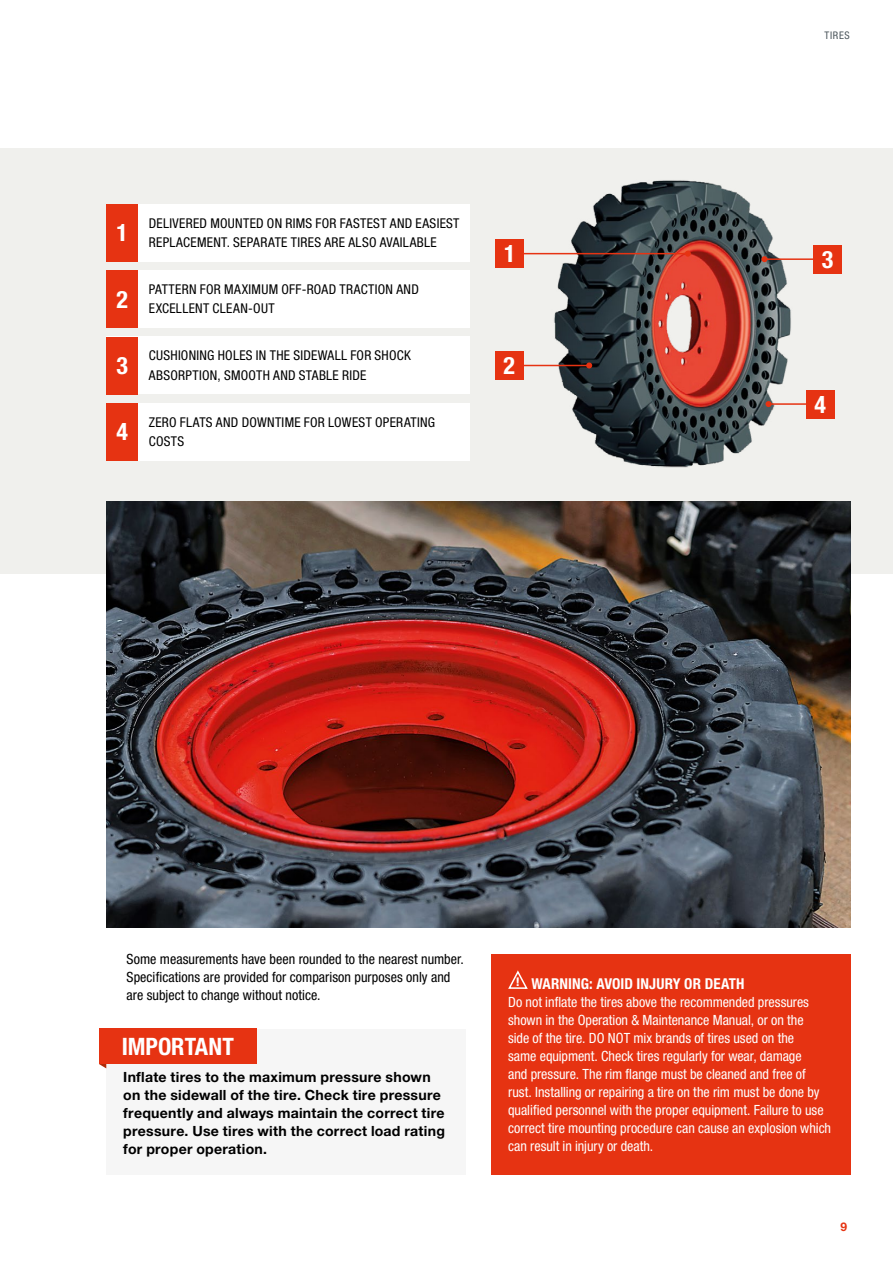
<style>
.page{position:relative;width:893px;height:1263px;background:#fff}
.page>*{position:absolute;margin:0;border:0;box-sizing:border-box;transform-origin:0 0}
.t1{font:700 condensed 24px "Helvetica Neue LT Pro";color:#fff}
.t2{font:700 condensed 15px "Helvetica Neue LT Pro";letter-spacing:.005em;color:#fff}
.t3{font:condensed 14.1px/18px "Helvetica Neue LT Pro";color:#fff}
.t4{font:700 14.1px/18px "Helvetica Neue LT Pro";letter-spacing:.02em;color:#000}
.t5{font:condensed 14.1px/18px "Helvetica Neue LT Pro";letter-spacing:.005em;color:#000}
.t6{font:condensed 13.5px/19.5px "Helvetica Neue LT Pro";letter-spacing:.02em;color:#000}
.t7{font:700 12px "Helvetica Neue LT Pro";color:#e63312}
.t8{font:condensed 10.5px "Helvetica Neue LT Pro";letter-spacing:.065em;color:#4c565c}
</style>
<div class="page">
<div style="left:0;top:149px;width:893px;height:425px;background:#f0f0ed"></div>
<div style="left:106px;top:1029px;width:360px;height:146px;background:#f6f6f6"></div>
<svg style="left:99px;top:1064px;width:7px;height:4px"></svg>
<div style="left:99px;top:1029px;width:157px;height:35px;background:#e63312"></div>
<div style="left:491px;top:953px;width:359px;height:221px;background:#e63312"></div>
<svg style="left:508px;top:970px;width:20px;height:19px"></svg>
<img style="left:527px;top:180px;width:287px;height:288px">
<div style="left:495px;top:239px;width:29px;height:29px;background:#e63312"></div>
<div style="left:495px;top:351px;width:28px;height:29px;background:#e63312"></div>
<div style="left:806px;top:390px;width:29px;height:28px;background:#e63312"></div>
<hr style="left:523px;top:365px;width:66px;height:1px;background:#e63312">
<svg style="left:586px;top:362px;width:6px;height:6px"></svg>
<hr style="left:523px;top:253px;width:165px;height:1px;background:#e63312">
<svg style="left:685px;top:251px;width:6px;height:6px"></svg>
<hr style="left:764px;top:258px;width:65px;height:2px;background:#e63312">
<svg style="left:761px;top:256px;width:6px;height:6px"></svg>
<hr style="left:768px;top:403px;width:39px;height:2px;background:#e63312">
<svg style="left:765px;top:401px;width:6px;height:6px"></svg>
<div style="left:813px;top:245px;width:29px;height:29px;background:#e63312"></div>
<img style="left:106px;top:502px;width:744px;height:425px">
<div style="left:106px;top:204px;width:364px;height:57px;background:#fff"></div>
<div style="left:106px;top:204px;width:32px;height:57px;background:#e63312"></div>
<div style="left:106px;top:270px;width:364px;height:57px;background:#fff"></div>
<div style="left:106px;top:270px;width:32px;height:58px;background:#e63312"></div>
<div style="left:106px;top:336px;width:364px;height:58px;background:#fff"></div>
<div style="left:106px;top:337px;width:32px;height:57px;background:#e63312"></div>
<div style="left:106px;top:403px;width:364px;height:57px;background:#fff"></div>
<div style="left:106px;top:403px;width:32px;height:57px;background:#e63312"></div>
<h1 class="t1" style="left:116px;top:218px;width:13px">1</h1>
<p class="t6" style="left:149px;top:213px;width:312px">DELIVERED MOUNTED ON RIMS FOR FASTEST AND EASIEST<br>REPLACEMENT. SEPARATE TIRES ARE ALSO AVAILABLE</p>
<p class="t6" style="left:116px;top:279px;width:304px;text-indent:32px">PATTERN FOR MAXIMUM OFF-ROAD TRACTION AND<br><sup>2</sup> EXCELLENT CLEAN-OUT</p>
<p class="t6" style="left:116px;top:345px;width:296px;text-indent:32px">CUSHIONING HOLES IN THE SIDEWALL FOR SHOCK<br><sup>3</sup> ABSORPTION, SMOOTH AND STABLE RIDE</p>
<p class="t6" style="left:149px;top:412px;width:288px">ZERO FLATS AND DOWNTIME FOR LOWEST OPERATING<br>COSTS</p>
<h1 class="t1" style="left:116px;top:417px;width:13px">4</h1>
<h1 class="t1" style="left:504px;top:239px;width:13px">1</h1>
<h1 class="t1" style="left:503px;top:351px;width:13px">2</h1>
<p class="t8" style="left:825px;top:29px;width:27px">TIRES</p>
<h1 class="t1" style="left:822px;top:245px;width:13px">3</h1>
<h1 class="t1" style="left:814px;top:390px;width:13px">4</h1>
<p class="t5" style="left:126px;top:949px;width:339px">Some measurements have been rounded to the nearest number.<br>Specifications are provided for comparison purposes only and are subject to change without notice.</p>
<h1 class="t1" style="left:122px;top:1032px;width:114px">IMPORTANT</h1>
<p class="t4" style="left:123px;top:1067px;width:323px">Inflate tires to the maximum pressure shown on the sidewall of the tire. Check tire pressure frequently and always maintain the correct tire pressure. Use tires with the correct load rating for proper operation.</p>
<p class="t2" style="left:516px;top:974px;width:230px"><sup>!</sup> WARNING: AVOID INJURY OR DEATH</p>
<p class="t3" style="left:508px;top:993px;width:324px">Do not inflate the tires above the recommended pressures shown in the Operation &amp; Maintenance Manual, or on the<br>side of the tire. DO NOT mix brands of tires used on the<br>same equipment. Check tires regularly for wear, damage<br>and pressure. The rim flange must be cleaned and free of rust. Installing or repairing a tire on the rim must be done by qualified personnel with the proper equipment. Failure to use correct tire mounting procedure can cause an explosion which can result in injury or death.</p>
<p class="t7" style="left:840px;top:1219px;width:8px">9</p>
</div>
